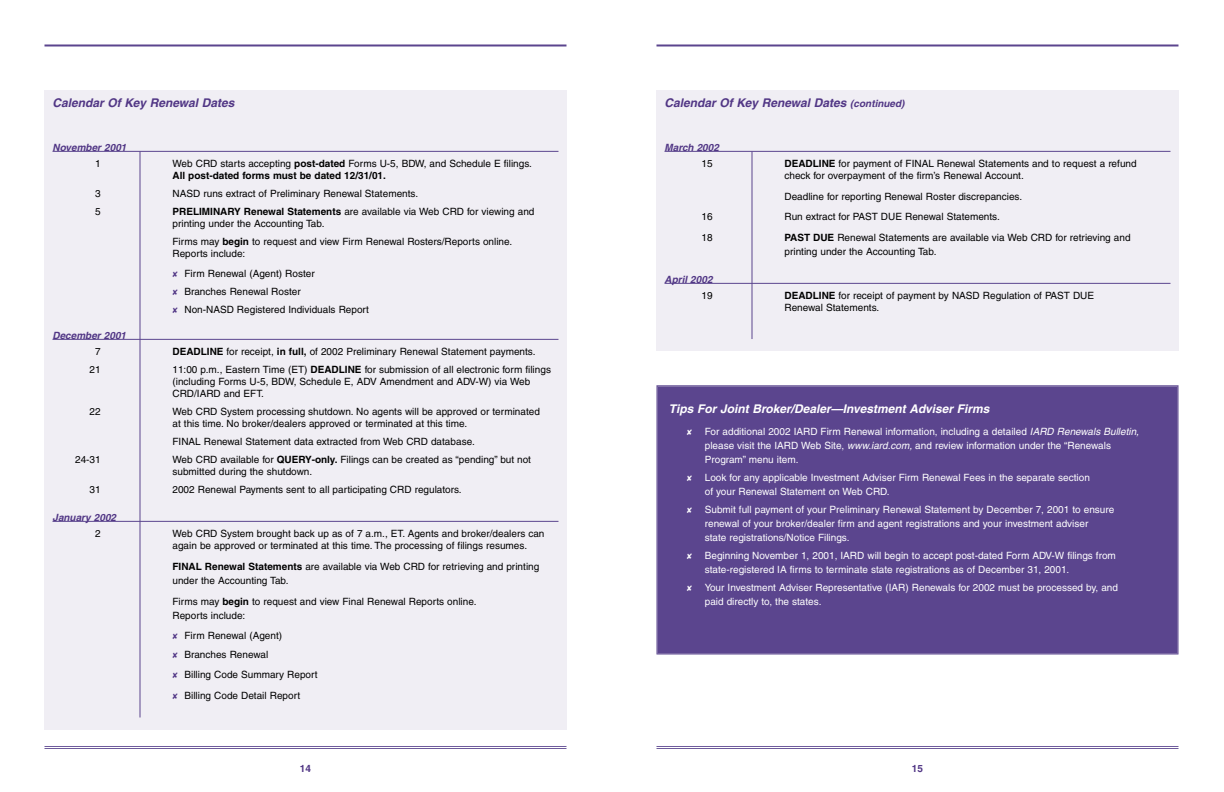
<style>
.page{position:relative;width:1224px;height:792px;background:#fff}
.page>*{position:absolute;margin:0;border:0;box-sizing:border-box;transform-origin:0 0}
.t1{font:italic 700 12px "Helvetica";color:#513685}
.t2{font:italic 700 12px "Helvetica";color:#fff}
.t3{font:10px/12px "Helvetica";color:#000}
.t4{font:10px/14px "Helvetica";color:#fff}
.t5{font:italic 700 10px "Helvetica";color:#513685}
.t6{font:700 10px "Helvetica";color:#513685}
.s1{font-weight:700}
.s2{color:#513685}
.s3{font-size:10px}
.s4{font-style:italic}
</style>
<div class="page">
<div style="left:657px;top:386px;width:521px;height:268px;background:#5b458e"></div>
<hr style="left:657px;top:746px;width:522px;height:1px;background:#5b458e">
<hr style="left:657px;top:748px;width:522px;height:1px;background:#5b458e">
<hr style="left:656px;top:44px;width:522px;height:2px;background:#5b458e">
<div style="left:657px;top:90px;width:522px;height:261px;background:#f0eef4"></div>
<svg style="left:664px;top:150px;width:507px;height:2px"></svg>
<svg style="left:664px;top:282px;width:507px;height:2px"></svg>
<hr style="left:752px;top:151px;width:1px;height:188px;background:#5b458e">
<hr style="left:44px;top:746px;width:523px;height:1px;background:#5b458e">
<hr style="left:44px;top:748px;width:523px;height:1px;background:#5b458e">
<hr style="left:44px;top:44px;width:522px;height:2px;background:#5b458e">
<div style="left:44px;top:90px;width:523px;height:639px;background:#f0eef4"></div>
<svg style="left:52px;top:150px;width:507px;height:2px"></svg>
<svg style="left:52px;top:338px;width:507px;height:2px"></svg>
<svg style="left:52px;top:520px;width:507px;height:2px"></svg>
<hr style="left:140px;top:151px;width:1px;height:566px;background:#5b458e">
<svg style="left:687px;top:429px;width:5px;height:6px"></svg>
<svg style="left:687px;top:475px;width:5px;height:6px"></svg>
<svg style="left:687px;top:507px;width:5px;height:6px"></svg>
<svg style="left:687px;top:553px;width:5px;height:6px"></svg>
<svg style="left:687px;top:585px;width:5px;height:6px"></svg>
<p class="t1" style="left:52px;top:98px;width:184px">Calendar Of Key Renewal Dates</p>
<p class="t5" style="left:52px;top:144px;width:75px">November 2001</p>
<p class="t3" style="left:95px;top:159px;width:7px">1</p>
<p class="t3" style="left:172px;top:159px;width:361px">Web CRD starts accepting <span class="s1">post-dated</span> Forms U-5, BDW, and Schedule E filings.<br><span class="s1">All post-dated forms must be dated 12/31/01.</span></p>
<p class="t3" style="left:95px;top:189px;width:7px">3</p>
<p class="t3" style="left:172px;top:189px;width:247px">NASD runs extract of Preliminary Renewal Statements.</p>
<p class="t3" style="left:95px;top:207px;width:7px">5</p>
<p class="t3" style="left:172px;top:207px;width:363px"><span class="s1">PRELIMINARY Renewal Statements</span> are available via Web CRD for viewing and printing under the Accounting Tab.</p>
<p class="t3" style="left:172px;top:237px;width:341px">Firms may <span class="s1">begin</span> to request and view Firm Renewal Rosters/Reports online.<br>Reports include:</p>
<p class="t3" style="left:172px;top:266px;width:198px;line-height:18px"><span class="s2">✘</span> Firm Renewal (Agent) Roster<br><span class="s2">✘</span> Branches Renewal Roster<br><span class="s2">✘</span> Non-NASD Registered Individuals Report</p>
<p class="t5" style="left:52px;top:332px;width:75px">December 2001</p>
<p class="t3" style="left:95px;top:347px;width:7px">7</p>
<p class="t3" style="left:172px;top:347px;width:365px"><span class="s1">DEADLINE</span> for receipt, <span class="s1">in full,</span> of 2002 Preliminary Renewal Statement payments.</p>
<p class="t3" style="left:90px;top:365px;width:13px">21</p>
<p class="t3" style="left:172px;top:365px;width:380px">11:00 p.m., Eastern Time (ET) <span class="s1">DEADLINE</span> for submission of all electronic form filings (including Forms U-5, BDW, Schedule E, ADV Amendment and ADV-W) via Web<br>CRD/IARD and EFT.</p>
<p class="t3" style="left:90px;top:407px;width:13px">22</p>
<p class="t3" style="left:172px;top:407px;width:369px">Web CRD System processing shutdown. No agents will be approved or terminated at this time. No broker/dealers approved or terminated at this time.</p>
<p class="t3" style="left:172px;top:437px;width:304px">FINAL Renewal Statement data extracted from Web CRD database.</p>
<p class="t3" style="left:75px;top:455px;width:27px">24-31</p>
<p class="t3" style="left:172px;top:455px;width:360px">Web CRD available for <span class="s1">QUERY-only.</span> Filings can be created as “pending” but not submitted during the shutdown.</p>
<p class="t3" style="left:90px;top:485px;width:13px">31</p>
<p class="t3" style="left:172px;top:485px;width:291px">2002 Renewal Payments sent to all participating CRD regulators.</p>
<p class="t5" style="left:52px;top:514px;width:65px">January 2002</p>
<p class="t3" style="left:95px;top:529px;width:7px">2</p>
<p class="t3" style="left:172px;top:529px;width:374px">Web CRD System brought back up as of 7 a.m., ET. Agents and broker/dealers can again be approved or terminated at this time. The processing of filings resumes.</p>
<p class="t3" style="left:172px;top:560px;width:368px;line-height:14.5px"><span class="s1">FINAL Renewal Statements</span> are available via Web CRD for retrieving and printing under the Accounting Tab.</p>
<p class="t3" style="left:172px;top:595px;width:306px;line-height:14.5px">Firms may <span class="s1">begin</span> to request and view Final Renewal Reports online.<br>Reports include:</p>
<p class="t3" style="left:172px;top:627px;width:111px;line-height:18.5px"><span class="s2">✘</span> Firm Renewal (Agent) <span class="s2">✘</span> Branches Renewal</p>
<p class="t3" style="left:172px;top:665px;width:147px;line-height:20.5px"><span class="s2">✘</span> Billing Code Summary Report <span class="s2">✘</span> Billing Code Detail Report</p>
<p class="t6" style="left:300px;top:765px;width:13px">14</p>
<p class="t1" style="left:664px;top:98px;width:242px">Calendar Of Key Renewal Dates <span class="s3">(continued)</span></p>
<p class="t5" style="left:664px;top:144px;width:56px">March 2002</p>
<p class="t3" style="left:702px;top:159px;width:13px">15</p>
<p class="t3" style="left:784px;top:159px;width:354px"><span class="s1">DEADLINE</span> for payment of FINAL Renewal Statements and to request a refund check for overpayment of the firm’s Renewal Account.</p>
<p class="t3" style="left:784px;top:191px;width:239px">Deadline for reporting Renewal Roster discrepancies.</p>
<p class="t3" style="left:702px;top:212px;width:13px">16</p>
<p class="t3" style="left:784px;top:212px;width:217px">Run extract for PAST DUE Renewal Statements.</p>
<p class="t3" style="left:702px;top:232px;width:13px">18</p>
<p class="t3" style="left:784px;top:231px;width:348px;line-height:14.5px"><span class="s1">PAST DUE</span> Renewal Statements are available via Web CRD for retrieving and printing under the Accounting Tab.</p>
<p class="t5" style="left:664px;top:276px;width:50px">April 2002</p>
<p class="t3" style="left:702px;top:291px;width:13px">19</p>
<p class="t3" style="left:784px;top:291px;width:311px"><span class="s1">DEADLINE</span> for receipt of payment by NASD Regulation of PAST DUE<br>Renewal Statements.</p>
<p class="t2" style="left:669px;top:404px;width:322px">Tips For Joint Broker/Dealer—Investment Adviser Firms</p>
<p class="t4" style="left:705px;top:425px;width:436px">For additional 2002 IARD Firm Renewal information, including a detailed <span class="s4">IARD Renewals Bulletin, </span>please visit the IARD Web Site, <span class="s4">www.iard.com,</span> and review information under the “Renewals<br>Program” menu item.</p>
<p class="t4" style="left:705px;top:471px;width:387px">Look for any applicable Investment Adviser Firm Renewal Fees in the separate section of your Renewal Statement on Web CRD.</p>
<p class="t4" style="left:705px;top:503px;width:411px">Submit full payment of your Preliminary Renewal Statement by December 7, 2001 to ensure renewal of your broker/dealer firm and agent registrations and your investment adviser<br>state registrations/Notice Filings.</p>
<p class="t4" style="left:705px;top:549px;width:413px">Beginning November 1, 2001, IARD will begin to accept post-dated Form ADV-W filings from state-registered IA firms to terminate state registrations as of December 31, 2001.</p>
<p class="t4" style="left:705px;top:581px;width:415px">Your Investment Adviser Representative (IAR) Renewals for 2002 must be processed by, and paid directly to, the states.</p>
<p class="t6" style="left:912px;top:765px;width:13px">15</p>
</div>
